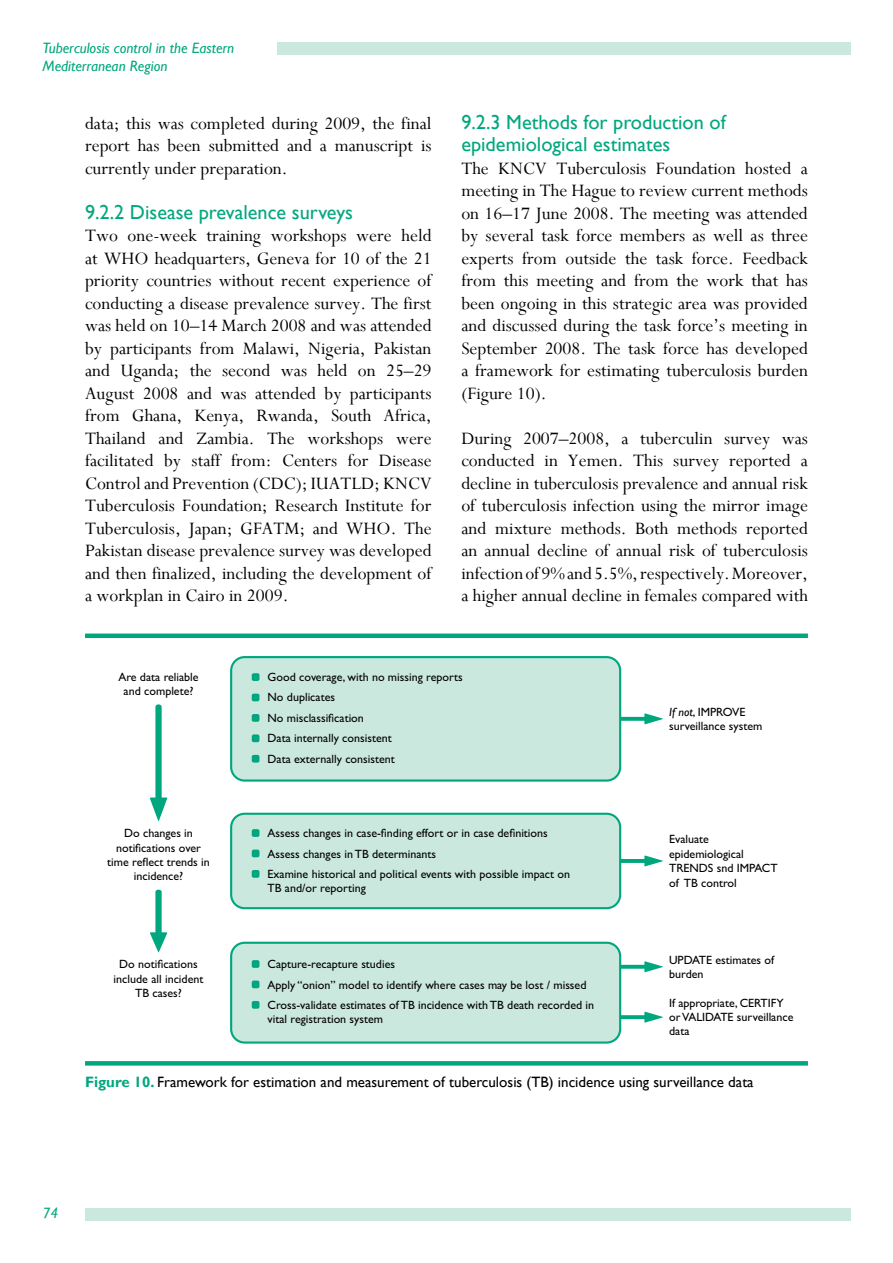
<style>
.page{position:relative;width:893px;height:1263px;background:#fff}
.page>*{position:absolute;margin:0;border:0;box-sizing:border-box;transform-origin:0 0}
.t1{font:20.25px/22.5px "Gill Sans";color:#00a77e}
.t2{font:19.5px/22.5px "Perpetua";color:#000;text-align:justify}
.t3{font:15px "Gill Sans";color:#000}
.t4{font:italic 15px/18px "Gill Sans";color:#00a77e}
.t5{font:12px/14.4px "Gill Sans";color:#010101}
.s1{font-style:italic}
.s2{font-weight:700;color:#00a77e}
</style>
<div class="page">
<div style="left:277px;top:43px;width:573px;height:12px;background:#cae8de"></div>
<div style="left:85px;top:1208px;width:765px;height:12px;background:#cae8de"></div>
<svg style="left:621px;top:1012px;width:42px;height:11px"></svg>
<svg style="left:621px;top:961px;width:42px;height:11px"></svg>
<div style="left:231px;top:943px;width:389px;height:99px;background:#cae8de;border-radius:14px"></div>
<div style="left:230px;top:942px;width:391px;height:101px;border:2px solid #00a77e;border-radius:14px"></div>
<div style="left:252px;top:1001px;width:7px;height:8px;background:#00a77e;border-radius:2px"></div>
<div style="left:252px;top:980px;width:7px;height:8px;background:#00a77e;border-radius:2px"></div>
<div style="left:252px;top:960px;width:7px;height:8px;background:#00a77e;border-radius:2px"></div>
<svg style="left:621px;top:855px;width:42px;height:11px"></svg>
<div style="left:231px;top:814px;width:389px;height:94px;background:#cae8de;border-radius:14px"></div>
<div style="left:230px;top:813px;width:391px;height:96px;border:2px solid #00a77e;border-radius:14px"></div>
<div style="left:252px;top:870px;width:7px;height:8px;background:#00a77e;border-radius:2px"></div>
<div style="left:252px;top:849px;width:7px;height:8px;background:#00a77e;border-radius:2px"></div>
<div style="left:252px;top:829px;width:7px;height:8px;background:#00a77e;border-radius:2px"></div>
<svg style="left:621px;top:713px;width:42px;height:11px"></svg>
<svg style="left:150px;top:704px;width:17px;height:117px"></svg>
<svg style="left:150px;top:890px;width:17px;height:62px"></svg>
<div style="left:231px;top:657px;width:389px;height:123px;background:#cae8de;border-radius:14px"></div>
<div style="left:230px;top:656px;width:391px;height:126px;border:2px solid #00a77e;border-radius:14px"></div>
<div style="left:252px;top:755px;width:7px;height:8px;background:#00a77e;border-radius:2px"></div>
<div style="left:252px;top:734px;width:7px;height:8px;background:#00a77e;border-radius:2px"></div>
<div style="left:252px;top:714px;width:7px;height:8px;background:#00a77e;border-radius:2px"></div>
<div style="left:252px;top:694px;width:7px;height:7px;background:#00a77e;border-radius:2px"></div>
<div style="left:252px;top:673px;width:7px;height:8px;background:#00a77e;border-radius:2px"></div>
<div style="left:85px;top:633px;width:723px;height:5px;background:#00a77e"></div>
<svg style="left:85px;top:1061px;width:723px;height:4px;background:#06a981"></svg>
<p class="t4" style="left:43px;top:39px;width:193px">Tuberculosis control in the Eastern<br>Mediterranean Region</p>
<p class="t2" style="left:85px;top:112px;width:348px">data; this was completed during 2009, the final report has been submitted and a manuscript is currently under preparation.</p>
<p class="t1" style="left:85px;top:201px;width:269px">9.2.2 Disease prevalence surveys</p>
<p class="t2" style="left:85px;top:224px;width:348px">Two one-week training workshops were held at WHO headquarters, Geneva for 10 of the 21 priority countries without recent experience of conducting a disease prevalence survey. The first was held on 10–14 March 2008 and was attended by participants from Malawi, Nigeria, Pakistan and Uganda; the second was held on 25–29<br>August 2008 and was attended by participants from Ghana, Kenya, Rwanda, South Africa, Thailand and Zambia. The workshops were facilitated by staff from: Centers for Disease Control and Prevention (CDC); IUATLD; KNCV Tuberculosis Foundation; Research Institute for Tuberculosis, Japan; GFATM; and WHO. The Pakistan disease prevalence survey was developed and then finalized, including the development of a workplan in Cairo in 2009.</p>
<p class="t1" style="left:461px;top:111px;width:266px">9.2.3 Methods for production of epidemiological estimates</p>
<p class="t2" style="left:461px;top:157px;width:348px">The KNCV Tuberculosis Foundation hosted a meeting in The Hague to review current methods on 16–17 June 2008. The meeting was attended by several task force members as well as three experts from outside the task force. Feedback from this meeting and from the work that has been ongoing in this strategic area was provided and discussed during the task force’s meeting in September 2008. The task force has developed a framework for estimating tuberculosis burden (Figure 10).</p>
<p class="t2" style="left:461px;top:427px;width:348px">During 2007–2008, a tuberculin survey was conducted in Yemen. This survey reported a decline in tuberculosis prevalence and annual risk of tuberculosis infection using the mirror image and mixture methods. Both methods reported an annual decline of annual risk of tuberculosis infection of 9% and 5.5%, respectively. Moreover, a higher annual decline in females compared with</p>
<p class="t5" style="left:118px;top:670px;width:82px;text-align:center">Are data reliable and complete?</p>
<p class="t5" style="left:268px;top:667px;width:197px;line-height:20.4px">Good coverage, with no missing reports<br>No duplicates<br>No misclassification<br>Data internally consistent<br>Data externally consistent</p>
<p class="t5" style="left:107px;top:826px;width:104px;text-align:center">Do changes in notifications over time reflect trends in incidence?</p>
<p class="t5" style="left:268px;top:823px;width:304px;line-height:20.4px">Assess changes in case-finding effort or in case definitions<br>Assess changes in TB determinants<br>Examine historical and political events with possible impact on</p>
<p class="t5" style="left:268px;top:881px;width:100px">TB and/or reporting</p>
<p class="t5" style="left:114px;top:957px;width:91px;text-align:center">Do notifications include all incident<br>TB cases?</p>
<p class="t5" style="left:268px;top:954px;width:328px;line-height:20.4px">Capture-recapture studies<br>Apply “onion” model to identify where cases may be lost / missed<br>Cross-validate estimates of TB incidence with TB death recorded in</p>
<p class="t5" style="left:268px;top:1012px;width:117px">vital registration system</p>
<p class="t5" style="left:669px;top:704px;width:95px"><span class="s1">If not</span>, IMPROVE surveillance system</p>
<p class="t5" style="left:669px;top:832px;width:110px">Evaluate epidemiological<br>TRENDS snd IMPACT of TB control</p>
<p class="t5" style="left:669px;top:952px;width:107px">UPDATE estimates of burden</p>
<p class="t5" style="left:669px;top:995px;width:126px">If appropriate, CERTIFY or VALIDATE surveillance data</p>
<p class="t3" style="left:85px;top:1073px;width:670px"><span class="s2">Figure 10.</span> Framework for estimation and measurement of tuberculosis (TB) incidence using surveillance data</p>
<p class="t4" style="left:43px;top:1204px;width:17px">74</p>
</div>
